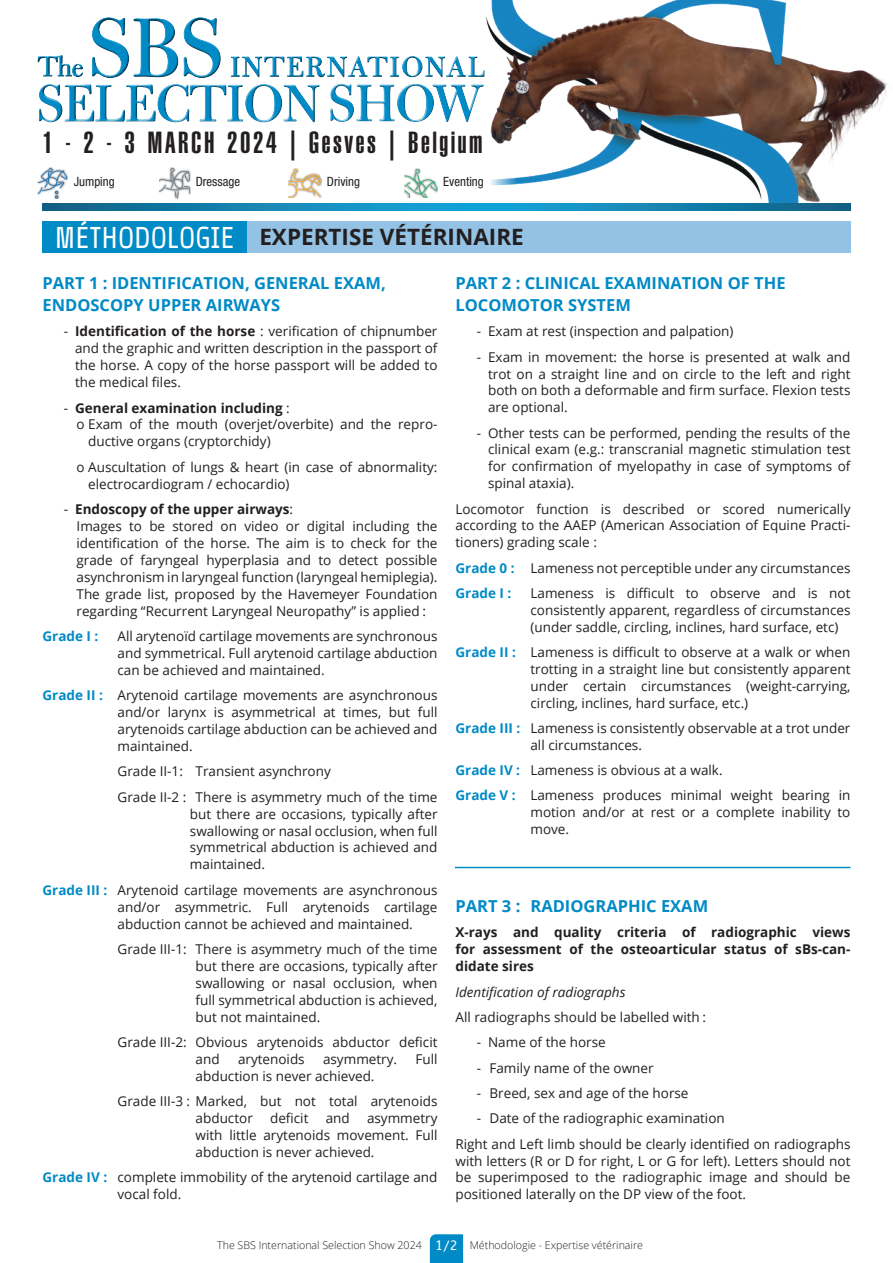
<style>
.page{position:relative;width:893px;height:1263px;background:#fff}
.page>*{position:absolute;margin:0;border:0;box-sizing:border-box;transform-origin:0 0}
.t1{font:30px "Helvetica LT Std Ultra Comp";letter-spacing:.08em;color:#231f20;scale:1.05 1}
.t2{font:700 22.5px "Open Sans";color:#231f20}
.t3{font:700 16.5px/22px "Open Sans";color:#008ac6}
.t4{font:13.5px/17px "Open Sans";color:#231f20;text-align:justify}
.t5{font:700 13.5px/16.8px "Open Sans";color:#231f20;text-align:justify}
.t6{font:italic 13.5px "Open Sans";color:#231f20}
.t7{font:700 13.5px "Open Sans";color:#008ac6}
.t8{font:condensed 12.75px "Helvetica Neue LT Std";color:#231f20}
.t9{font:300 10.65px "Open Sans";color:#231f20}
.s1{font-family:"Cinecav XUI";font-weight:400;font-size:28.5px;color:#fff}
.s2{font-weight:700}
.s3{font-weight:400}
.s4{font-weight:700;color:#008ac6}
.s5{font-family:"Cinecav XUI";font-weight:400;font-size:12.75px;color:#fff}
</style>
<div class="page">
<img style="left:484px;top:0;width:403px;height:209px">
<svg style="left:484px;top:168px;width:32px;height:35px"></svg>
<svg style="left:43px;top:204px;width:807px;height:6px"></svg>
<svg style="left:288px;top:169px;width:33px;height:29px"></svg>
<svg style="left:404px;top:169px;width:33px;height:29px"></svg>
<svg style="left:38px;top:168px;width:29px;height:31px"></svg>
<svg style="left:159px;top:168px;width:31px;height:31px"></svg>
<div style="left:36px;top:15px;width:450px;height:106px;background:#fff"></div>
<div style="left:36px;top:18px;width:451px;height:106px;background:#231f20;opacity:.75"></div>
<div style="left:43px;top:221px;width:225px;height:32px;background:#008ac6"></div>
<div style="left:247px;top:221px;width:603px;height:32px;background:#93c2e4"></div>
<hr style="left:455px;top:867px;width:395px;height:1px;background:#008ac6">
<svg style="left:430px;top:1234px;width:33px;height:29px"></svg>
<h1 class="t1" style="left:43px;top:125px;width:421px">1 - 2 - 3 MARCH 2024 | Gesves | Belgium</h1>
<p class="t8" style="left:74px;top:174px;width:43px">Jumping</p>
<p class="t8" style="left:196px;top:174px;width:46px">Dressage</p>
<p class="t8" style="left:327px;top:174px;width:35px">Driving</p>
<p class="t8" style="left:443px;top:174px;width:42px">Eventing</p>
<h2 class="t2" style="left:55px;top:221px;width:470px"><span class="s1">MÉTHODOLOGIE</span> EXPERTISE VÉTÉRINAIRE</h2>
<p class="t3" style="left:43px;top:272px;width:345px">PART 1 : IDENTIFICATION, GENERAL EXAM,<br>ENDOSCOPY UPPER AIRWAYS</p>
<p class="t4" style="left:75px;top:323px;width:364px;text-indent:-11px">- <span class="s2">Identification of the horse</span> : verification of chipnumber and the graphic and written description in the passport of the horse. A copy of the horse passport will be added to the medical files.</p>
<p class="t5" style="left:64px;top:399px;width:228px"><span class="s3">-</span> General examination including <span class="s3">:</span></p>
<p class="t4" style="left:77px;top:416px;width:362px">o Exam of the mouth (overjet/overbite) and the repro-</p>
<p class="t4" style="left:88px;top:433px;width:184px">ductive organs (cryptorchidy)</p>
<p class="t4" style="left:88px;top:458px;width:351px;text-indent:-12px">o Auscultation of lungs &amp; heart (in case of abnormality: electrocardiogram / echocardio)</p>
<p class="t4" style="left:77px;top:500px;width:362px;text-align:left;text-indent:-13px">- <span class="s2">Endoscopy of the upper airways</span>:<br>Images to be stored on video or digital including the identification of the horse. The aim is to check for the grade of faryngeal hyperplasia and to detect possible asynchronism in laryngeal function (laryngeal hemiplegia).<br>The grade list, proposed by the Havemeyer Foundation regarding “Recurrent Laryngeal Neuropathy” is applied :</p>
<p class="t7" style="left:43px;top:626px;width:57px">Grade I :</p>
<p class="t4" style="left:118px;top:627px;width:321px">All arytenoïd cartilage movements are synchronous and symmetrical. Full arytenoid cartilage abduction can be achieved and maintained.</p>
<p class="t4" style="left:118px;top:686px;width:321px;text-indent:-75px"><span class="s4">Grade II :</span> Arytenoid cartilage movements are asynchronous and/or larynx is asymmetrical at times, but full arytenoids cartilage abduction can be achieved and maintained.</p>
<p class="t4" style="left:118px;top:758px;width:321px;line-height:25.3px">Grade II-1: Transient asynchrony<br>Grade II-2 : There is asymmetry much of the time</p>
<p class="t4" style="left:190px;top:805px;width:249px">but there are occasions, typically after swallowing or nasal occlusion, when full symmetrical abduction is achieved and maintained.</p>
<p class="t4" style="left:118px;top:881px;width:321px;text-indent:-75px"><span class="s4">Grade III :</span> Arytenoid cartilage movements are asynchronous and/or asymmetric. Full arytenoids cartilage abduction cannot be achieved and maintained.</p>
<p class="t4" style="left:196px;top:940px;width:243px;text-indent:-78px">Grade III-1: There is asymmetry much of the time but there are occasions, typically after swallowing or nasal occlusion, when full symmetrical abduction is achieved, but not maintained.</p>
<p class="t4" style="left:196px;top:1033px;width:243px;text-indent:-78px">Grade III-2: Obvious arytenoids abductor deficit and</p>
<p class="t4" style="left:238px;top:1050px;width:68px">arytenoids</p>
<p class="t4" style="left:323px;top:1050px;width:76px">asymmetry.</p>
<p class="t4" style="left:415px;top:1050px;width:24px">Full</p>
<p class="t4" style="left:118px;top:1063px;width:321px;line-height:25.3px;text-indent:78px">abduction is never achieved.<br>Grade III-3 : Marked, but not total arytenoids</p>
<p class="t4" style="left:196px;top:1109px;width:59px">abductor</p>
<p class="t4" style="left:270px;top:1109px;width:40px">deficit</p>
<p class="t4" style="left:326px;top:1109px;width:26px">and</p>
<p class="t4" style="left:196px;top:1109px;width:243px;text-indent:171px">asymmetry with little arytenoids movement. Full abduction is never achieved.</p>
<p class="t4" style="left:118px;top:1168px;width:321px;text-indent:-75px"><span class="s4">Grade IV :</span> complete immobility of the arytenoid cartilage and vocal fold.</p>
<p class="t3" style="left:455px;top:272px;width:332px">PART 2 : CLINICAL EXAMINATION OF THE<br>LOCOMOTOR SYSTEM</p>
<p class="t4" style="left:477px;top:323px;width:258px">- Exam at rest (inspection and palpation)</p>
<p class="t4" style="left:488px;top:348px;width:364px;text-indent:-11px">- Exam in movement: the horse is presented at walk and trot on a straight line and on circle to the left and right both on both a deformable and firm surface. Flexion tests are optional.</p>
<p class="t4" style="left:488px;top:424px;width:364px;text-indent:-11px">- Other tests can be performed, pending the results of the clinical exam (e.g.: transcranial magnetic stimulation test for confirmation of myelopathy in case of symptoms of spinal ataxia).</p>
<p class="t4" style="left:455px;top:500px;width:396px">Locomotor function is described or scored numerically according to the AAEP (American Association of Equine Practi&shy;tioners) grading scale :</p>
<p class="t4" style="left:455px;top:555px;width:396px;line-height:25.3px"><span class="s4">Grade 0 :</span> Lameness not perceptible under any circumstances<br><span class="s4">Grade I :</span></p>
<p class="t4" style="left:530px;top:584px;width:321px">Lameness is difficult to observe and is not consistently apparent, regardless of circumstances (under saddle, circling, inclines, hard surface, etc)</p>
<p class="t4" style="left:530px;top:643px;width:321px;text-indent:-75px"><span class="s4">Grade II :</span> Lameness is difficult to observe at a walk or when trotting in a straight line but consistently apparent under certain circumstances (weight-carrying, circling, inclines, hard surface, etc.)</p>
<p class="t4" style="left:530px;top:719px;width:321px;text-indent:-75px"><span class="s4">Grade III :</span> Lameness is consistently observable at a trot under all circumstances.</p>
<p class="t4" style="left:455px;top:757px;width:396px;line-height:25.3px"><span class="s4">Grade IV :</span> Lameness is obvious at a walk.<br><span class="s4">Grade V :</span> Lameness produces minimal weight bearing in</p>
<p class="t4" style="left:530px;top:804px;width:321px">motion and/or at rest or a complete inability to move.</p>
<p class="t3" style="left:455px;top:895px;width:254px">PART 3 : RADIOGRAPHIC EXAM</p>
<p class="t5" style="left:455px;top:924px;width:396px">X-rays and quality criteria of radiographic views for assessment of the osteoarticular status of sBs-can&shy;didate sires</p>
<p class="t6" style="left:455px;top:982px;width:171px">Identification of radiographs</p>
<p class="t4" style="left:455px;top:1008px;width:252px">All radiographs should be labelled with :</p>
<p class="t4" style="left:477px;top:1033px;width:131px">- Name of the horse</p>
<p class="t4" style="left:477px;top:1059px;width:178px">- Family name of the owner</p>
<p class="t4" style="left:477px;top:1084px;width:213px">- Breed, sex and age of the horse</p>
<p class="t4" style="left:455px;top:1105px;width:396px;line-height:25.3px;text-indent:21px">- Date of the radiographic examination<br>Right and Left limb should be clearly identified on radiographs</p>
<p class="t4" style="left:455px;top:1152px;width:396px">with letters (R or D for right, L or G for left). Letters should not be superimposed to the radiographic image and should be positioned laterally on the DP view of the foot.</p>
<p class="t9" style="left:217px;top:1238px;width:427px">The SBS International Selection Show 2024 <span class="s5">1/2</span> Méthodologie - Expertise vétérinaire</p>
</div>
